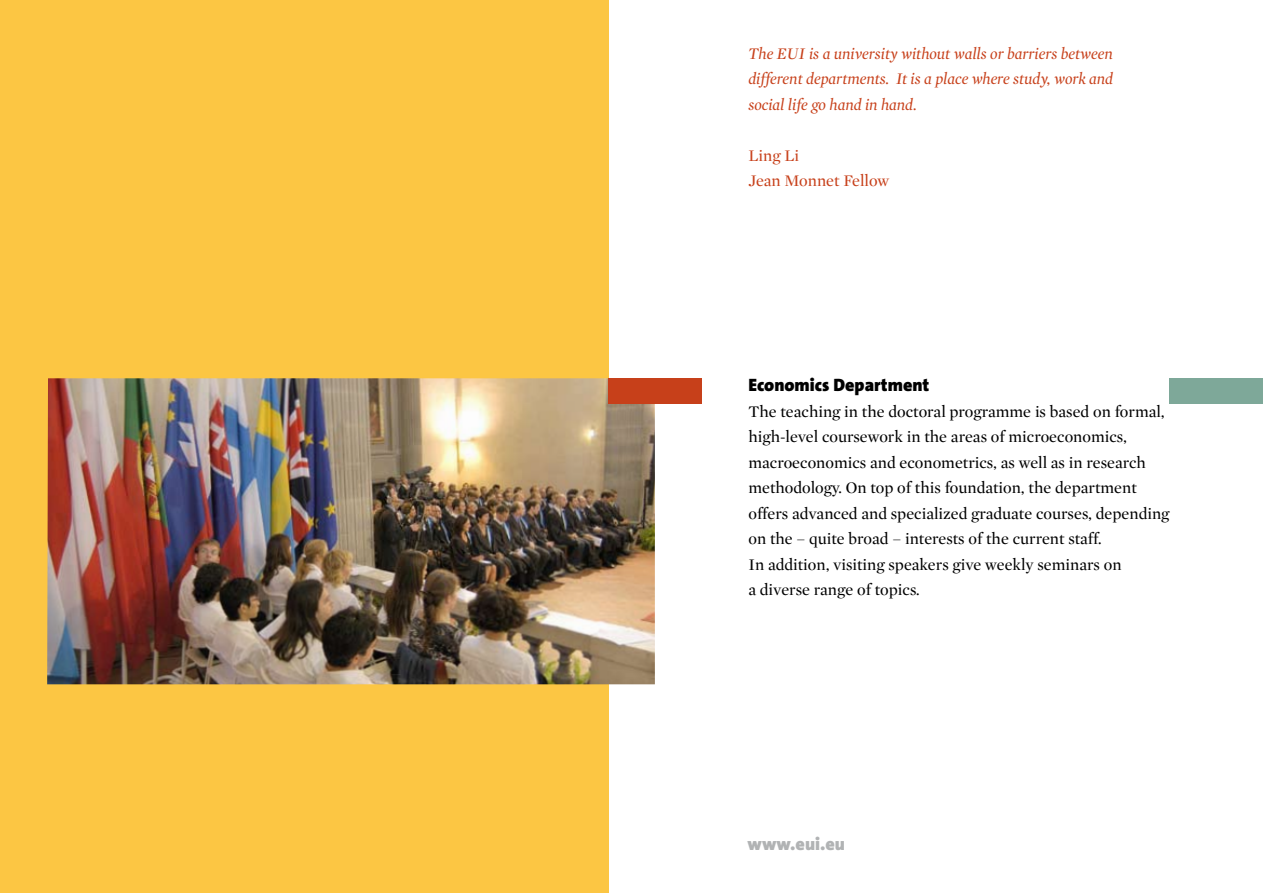
<style>
.page{position:relative;width:1263px;height:893px;background:#fff}
.page>*{position:absolute;margin:0;border:0;box-sizing:border-box;transform-origin:0 0}
.t1{font:900 18px "The Sans";color:#000}
.t2{font:900 18px "The Sans";color:#b1b3b4}
.t3{font:16.5px/25.5px "Mercury Display";color:#000}
.t4{font:italic 16.5px/25.5px "Mercury Display";color:#c7401a;text-align:justify}
.t5{font:16.5px/25.5px "Mercury Display";color:#c7401a}
</style>
<div class="page">
<div style="left:0;top:0;width:608px;height:893px;background:#fcc643"></div>
<div style="left:1169px;top:378px;width:94px;height:26px;background:#7ea899"></div>
<img style="left:47px;top:378px;width:608px;height:306px">
<div style="left:608px;top:378px;width:94px;height:26px;background:#c7401a"></div>
<p class="t4" style="left:748px;top:41px;width:366px">The EUI is a university without walls or barriers between different departments. It is a place where study, work and social life go hand in hand.</p>
<p class="t5" style="left:748px;top:143px;width:142px">Ling Li<br>Jean Monnet Fellow</p>
<p class="t1" style="left:748px;top:370px;width:182px">Economics Department</p>
<p class="t3" style="left:748px;top:399px;width:422px">The teaching in the doctoral programme is based on formal, high-level coursework in the areas of microeconomics, macroeconomics and econometrics, as well as in research methodology. On top of this foundation, the department offers advanced and specialized graduate courses, depending on the – quite broad – interests of the current staff.<br>In addition, visiting speakers give weekly seminars on<br>a diverse range of topics.</p>
<p class="t2" style="left:747px;top:829px;width:99px">www.eui.eu</p>
</div>
